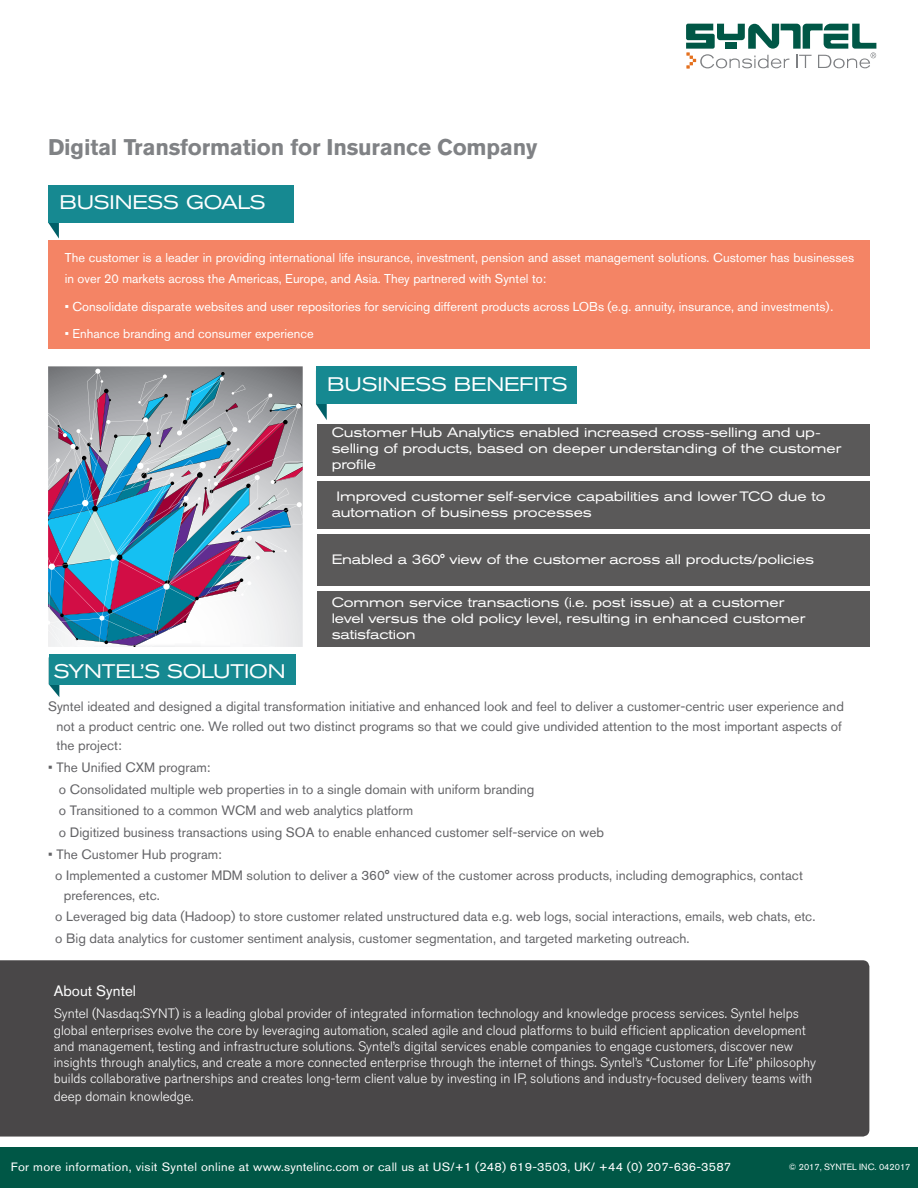
<style>
.page{position:relative;width:918px;height:1188px;background:#fff}
.page>*{position:absolute;margin:0;border:0;box-sizing:border-box;transform-origin:0 0}
.MAIN_ARTICLE_TITLE{font:700 22.5px "Akzidenz Grotesk BQ";letter-spacing:-.01em;color:#808285}
.MAIN_ARTICLE_TITLE-2{font:expanded 19.5px "Akzidenz Grotesk BQ";letter-spacing:-.01em;color:#fff}
.BODY_TEXT{font:15px "Akzidenz Grotesk BQ";color:#fff}
.SIDEBAR_BULLET{font:13.5px/19.5px "Akzidenz Grotesk BQ";color:#636366}
.BODY_TEXT-2{font:300 13.5px/16.2px "Akzidenz Grotesk BQ";color:#fff}
.MAIN_ARTICLE_TITLE-3{font:expanded 13.5px/16.2px "Akzidenz Grotesk BQ";letter-spacing:-.01em;color:#fff}
.BODY_TEXT-3{font:12.75px/21px "Akzidenz Grotesk BQ";color:#fff}
.Website___Contact_In{font:12px "Akzidenz Grotesk BQ";letter-spacing:.025em;color:#fff;scale:1.06 1}
.Copyright___Date{font:9px "Akzidenz Grotesk BQ";color:#fff}
</style>
<div class="page">
<svg style="left:686px;top:24px;width:190px;height:45px"></svg>
<svg style="left:49px;top:684px;width:10px;height:13px"></svg>
<div style="left:49px;top:654px;width:246px;height:30px;background:#168991"></div>
<div style="left:48px;top:241px;width:821px;height:108px;background:#f48465"></div>
<svg style="left:48px;top:222px;width:11px;height:17px"></svg>
<div style="left:48px;top:185px;width:245px;height:37px;background:#168991"></div>
<svg style="left:316px;top:404px;width:11px;height:16px"></svg>
<div style="left:316px;top:366px;width:261px;height:38px;background:#168991"></div>
<div style="left:317px;top:424px;width:552px;height:52px;background:#5a5959"></div>
<div style="left:317px;top:534px;width:552px;height:52px;background:#5a5959"></div>
<div style="left:317px;top:481px;width:552px;height:48px;background:#5a5959"></div>
<div style="left:317px;top:592px;width:552px;height:55px;background:#5a5959"></div>
<svg style="left:48px;top:369px;width:255px;height:278px;background:#8f9eb5"></svg>
<div style="left:0;top:960px;width:869px;height:177px;background:#494748"></div>
<div style="left:0;top:1148px;width:918px;height:40px;background:#005746"></div>
<p class="MAIN_ARTICLE_TITLE" style="left:48px;top:134px;width:491px">Digital Transformation for Insurance Company</p>
<p class="MAIN_ARTICLE_TITLE-2" style="left:59px;top:191px;width:208px">BUSINESS GOALS</p>
<p class="BODY_TEXT-3" style="left:65px;top:247px;width:791px">The customer is a leader in providing international life insurance, investment, pension and asset management solutions. Customer has businesses in over 20 markets across the Americas, Europe, and Asia. They partnered with Syntel to:</p>
<p class="BODY_TEXT-3" style="left:65px;top:296px;width:770px">• Consolidate disparate websites and user repositories for servicing different products across LOBs (e.g. annuity, insurance, and investments).</p>
<p class="BODY_TEXT-3" style="left:65px;top:323px;width:250px">• Enhance branding and consumer experience</p>
<p class="MAIN_ARTICLE_TITLE-2" style="left:327px;top:373px;width:242px">BUSINESS BENEFITS</p>
<p class="MAIN_ARTICLE_TITLE-3" style="left:332px;top:424px;width:511px">Customer Hub Analytics enabled increased cross-selling and up&shy;selling of products, based on deeper understanding of the customer profile</p>
<p class="MAIN_ARTICLE_TITLE-3" style="left:332px;top:488px;width:496px;text-indent:5px">Improved customer self-service capabilities and lower TCO due to automation of business processes</p>
<p class="MAIN_ARTICLE_TITLE-3" style="left:332px;top:551px;width:484px">Enabled a 360° view of the customer across all products/policies</p>
<p class="MAIN_ARTICLE_TITLE-2" style="left:54px;top:660px;width:233px">SYNTEL’S SOLUTION</p>
<p class="MAIN_ARTICLE_TITLE-3" style="left:332px;top:594px;width:475px">Common service transactions (i.e. post issue) at a customer level versus the old policy level, resulting in enhanced customer satisfaction</p>
<p class="SIDEBAR_BULLET" style="left:57px;top:697px;width:789px;text-indent:-9px">Syntel ideated and designed a digital transformation initiative and enhanced look and feel to deliver a customer-centric user experience and not a product centric one. We rolled out two distinct programs so that we could give undivided attention to the most important aspects of the project:</p>
<p class="SIDEBAR_BULLET" style="left:48px;top:757px;width:164px">• The Unified CXM program:</p>
<p class="SIDEBAR_BULLET" style="left:59px;top:779px;width:477px">o Consolidated multiple web properties in to a single domain with uniform branding</p>
<p class="SIDEBAR_BULLET" style="left:59px;top:801px;width:356px">o Transitioned to a common WCM and web analytics platform</p>
<p class="SIDEBAR_BULLET" style="left:59px;top:822px;width:547px">o Digitized business transactions using SOA to enable enhanced customer self-service on web</p>
<p class="SIDEBAR_BULLET" style="left:48px;top:844px;width:175px">• The Customer Hub program:</p>
<p class="SIDEBAR_BULLET" style="left:64px;top:866px;width:741px;text-indent:-9px">o Implemented a customer MDM solution to deliver a 360° view of the customer across products, including demographics, contact preferences, etc.</p>
<p class="SIDEBAR_BULLET" style="left:55px;top:907px;width:762px">o Leveraged big data (Hadoop) to store customer related unstructured data e.g. web logs, social interactions, emails, web chats, etc.</p>
<p class="SIDEBAR_BULLET" style="left:55px;top:929px;width:636px">o Big data analytics for customer sentiment analysis, customer segmentation, and targeted marketing outreach.</p>
<p class="BODY_TEXT" style="left:54px;top:981px;width:84px">About Syntel</p>
<p class="BODY_TEXT-2" style="left:54px;top:1006px;width:764px">Syntel (Nasdaq:SYNT) is a leading global provider of integrated information technology and knowledge process services. Syntel helps global enterprises evolve the core by leveraging automation, scaled agile and cloud platforms to build efficient application development and management, testing and infrastructure solutions. Syntel’s digital services enable companies to engage customers, discover new insights through analytics, and create a more connected enterprise through the internet of things. Syntel’s “Customer for Life” philosophy builds collaborative partnerships and creates long-term client value by investing in IP, solutions and industry-focused delivery teams with</p>
<p class="BODY_TEXT-2" style="left:54px;top:1089px;width:141px">deep domain knowledge.</p>
<p class="Website___Contact_In" style="left:11px;top:1160px;width:681px">For more information, visit Syntel online at www.syntelinc.com or call us at US/+1 (248) 619-3503, UK/ +44 (0) 207-636-3587</p>
<p class="Copyright___Date" style="left:789px;top:1161px;width:123px">© 2017, SYNTEL INC. 042017</p>
</div>
